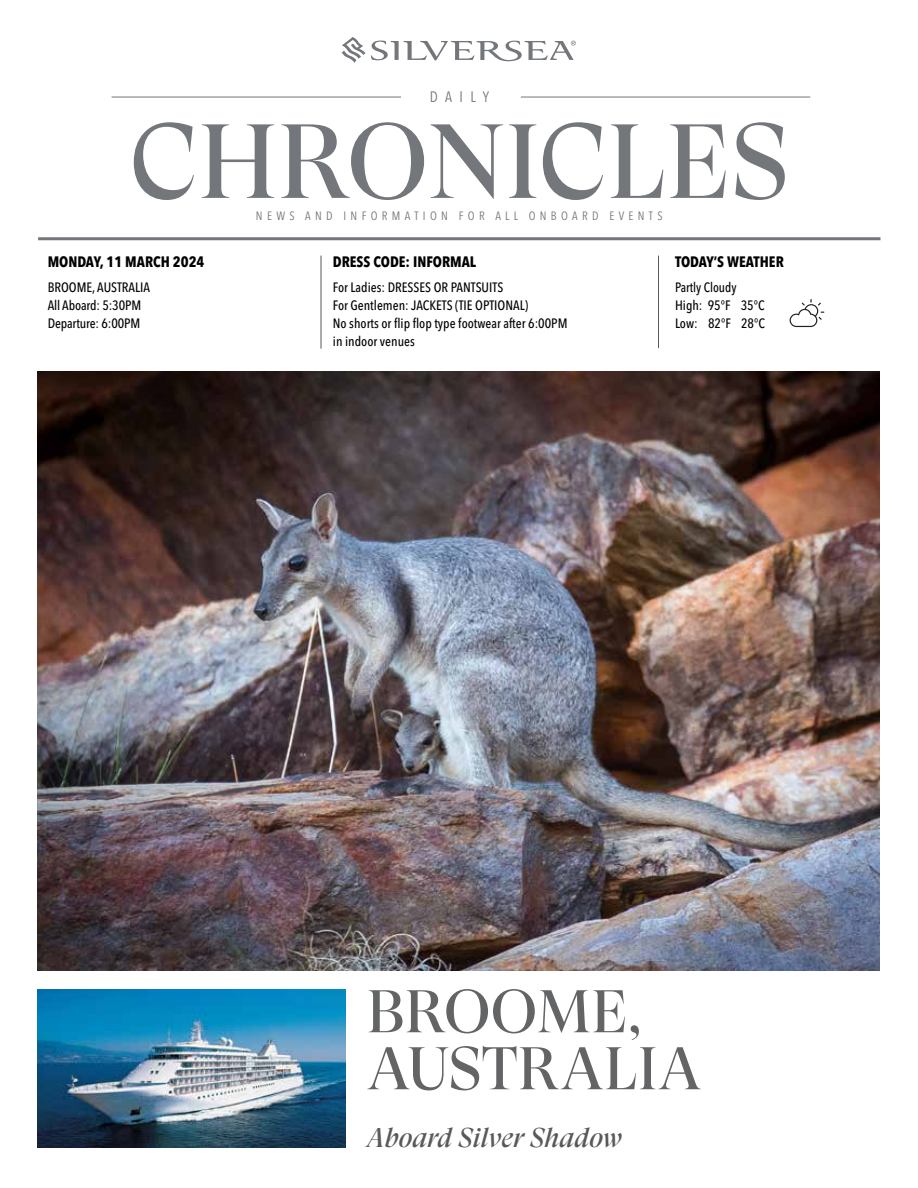
<style>
.page{position:relative;width:918px;height:1188px;background:#fff}
.page>*{position:absolute;margin:0;border:0;box-sizing:border-box;transform-origin:0 0}
.t1{font:105px "GT Super Display";letter-spacing:.005em;color:#73767b}
.t2{font:60px/57px "GT Super Display";letter-spacing:.01em;color:#636466}
.t3{font:italic 27px "GT Super Display";color:#58595b}
.t4{font:700 condensed 15px "Avenir Next LT Pro";color:#000}
.t5{font:condensed 15px "Avenir Next LT Pro";letter-spacing:.49em;color:#73767b}
.t6{font:500 condensed 13.5px/18px "Avenir Next LT Pro";color:#000}
.t7{font:500 condensed 13.5px/18px "Avenir Next LT Pro";color:#000;scale:.96 1}
.t8{font:condensed 12px "Avenir Next LT Pro";letter-spacing:.36em;color:#73767b}
</style>
<div class="page">
<img style="left:37px;top:372px;width:843px;height:599px">
<hr style="left:321px;top:256px;width:1px;height:93px;background:#58595b">
<hr style="left:658px;top:256px;width:1px;height:92px;background:#58595b">
<svg style="left:342px;top:37px;width:234px;height:26px"></svg>
<hr style="left:112px;top:97px;width:289px;height:1px;background:#73767b">
<hr style="left:521px;top:97px;width:289px;height:1px;background:#73767b">
<hr style="left:38px;top:237px;width:842px;height:3px;background:#73767b">
<img style="left:38px;top:990px;width:308px;height:158px">
<svg style="left:790px;top:299px;width:34px;height:28px"></svg>
<p class="t5" style="left:430px;top:87px;width:61px">DAILY</p>
<h1 class="t1" style="left:130px;top:107px;width:660px">CHRONICLES</h1>
<p class="t8" style="left:256px;top:209px;width:408px">NEWS AND INFORMATION FOR ALL ONBOARD EVENTS</p>
<p class="t4" style="left:333px;top:253px;width:145px">DRESS CODE: INFORMAL</p>
<p class="t6" style="left:333px;top:278px;width:236px">For Ladies: DRESSES OR PANTSUITS<br>For Gentlemen: JACKETS (TIE OPTIONAL)<br>No shorts or flip flop type footwear after 6:00PM in indoor venues</p>
<p class="t4" style="left:48px;top:253px;width:158px">MONDAY, 11 MARCH 2024</p>
<p class="t6" style="left:48px;top:278px;width:104px">BROOME, AUSTRALIA<br>All Aboard: 5:30PM<br>Departure: 6:00PM</p>
<p class="t4" style="left:675px;top:253px;width:110px">TODAY’S WEATHER</p>
<p class="t7" style="left:675px;top:278px;width:95px">Partly Cloudy<br>High: 95°F 35°C<br>Low: 82°F 28°C</p>
<h2 class="t2" style="left:367px;top:985px;width:336px">BROOME,<br>AUSTRALIA</h2>
<h3 class="t3" style="left:367px;top:1123px;width:257px">Aboard Silver Shadow</h3>
</div>
